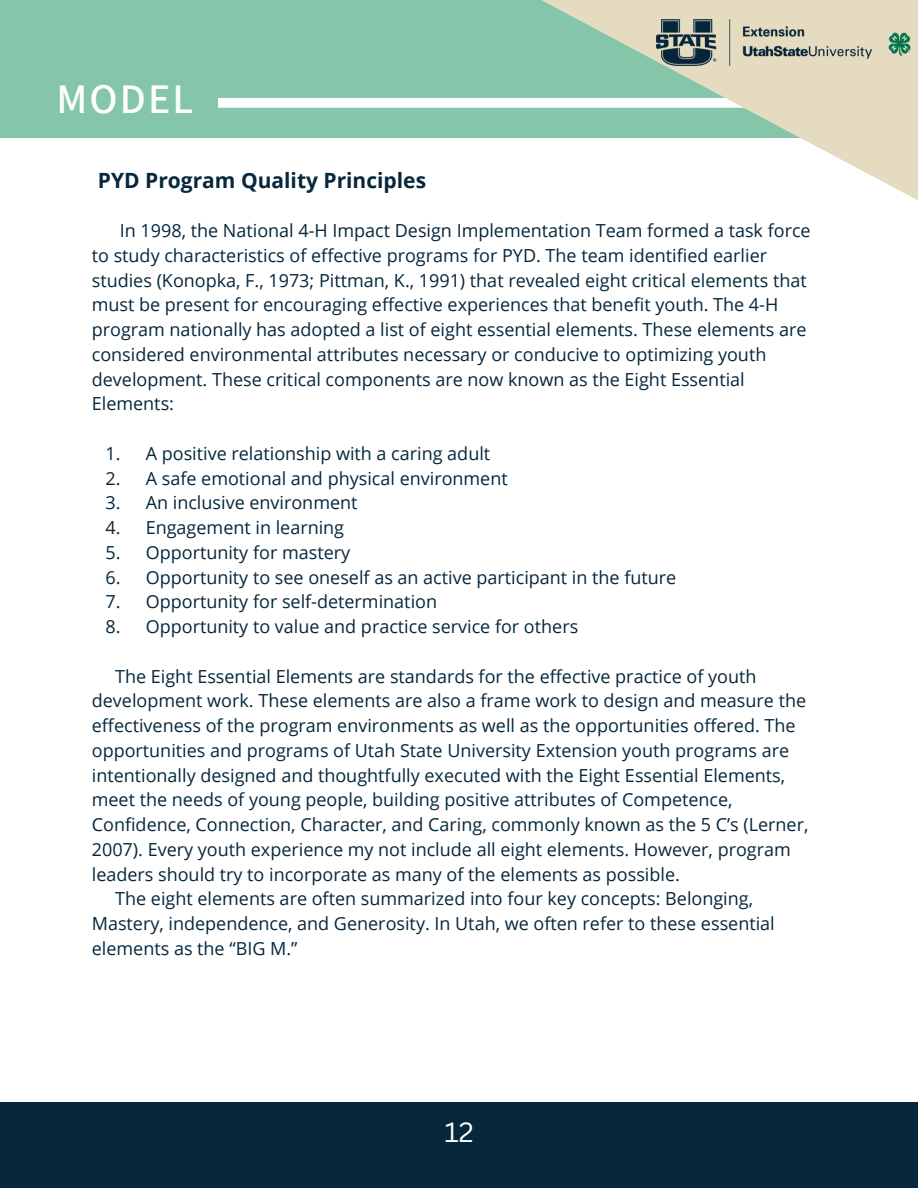
<style>
.page{position:relative;width:918px;height:1188px;background:#fff}
.page>*{position:absolute;margin:0;border:0;box-sizing:border-box;transform-origin:0 0}
.t1{font:600 42px "Assistant";letter-spacing:.05em;color:#fff}
.t2{font:27px "Canva Sans";color:#fff}
.t3{font:700 21px "Open Sans";color:#06273c}
.t4{font:18px/24.8px "Open Sans";color:#06273c}
</style>
<div class="page">
<div style="left:0;top:0;width:918px;height:137px;background:#85c6ab"></div>
<svg style="left:218px;top:98px;width:255px;height:10px"></svg>
<svg style="left:473px;top:0;width:445px;height:200px"></svg>
<img style="left:656px;top:19px;width:254px;height:46px">
<div style="left:0;top:1102px;width:918px;height:86px;background:#06273c"></div>
<h1 class="t1" style="left:57px;top:70px;width:138px">MODEL</h1>
<p class="t3" style="left:98px;top:166px;width:330px">PYD Program Quality Principles</p>
<p class="t4" style="left:92px;top:218px;width:720px;text-indent:28px">In 1998, the National 4-H Impact Design Implementation Team formed a task force to study characteristics of effective programs for PYD. The team identified earlier studies (Konopka, F., 1973; Pittman, K., 1991) that revealed eight critical elements that must be present for encouraging effective experiences that benefit youth. The 4-H program nationally has adopted a list of eight essential elements. These elements are considered environmental attributes necessary or conducive to optimizing youth development. These critical components are now known as the Eight Essential Elements:</p>
<p class="t4" style="left:106px;top:440px;width:17px;text-align:justify">1.<br>2.<br>3.<br>4.<br>5.<br>6.<br>7.<br>8.</p>
<p class="t4" style="left:115px;top:663px;width:643px">The Eight Essential Elements are standards for the effective practice of youth</p>
<p class="t4" style="left:92px;top:688px;width:716px">development work. These elements are also a frame work to design and measure the</p>
<p class="t4" style="left:92px;top:713px;width:705px">effectiveness of the program environments as well as the opportunities offered. The</p>
<p class="t4" style="left:92px;top:737px;width:699px">opportunities and programs of Utah State University Extension youth programs are</p>
<p class="t4" style="left:92px;top:762px;width:695px">intentionally designed and thoughtfully executed with the Eight Essential Elements,</p>
<p class="t4" style="left:92px;top:787px;width:642px">meet the needs of young people, building positive attributes of Competence,</p>
<p class="t4" style="left:92px;top:812px;width:718px">Confidence, Connection, Character, and Caring, commonly known as the 5 C’s (Lerner,</p>
<p class="t4" style="left:92px;top:836px;width:701px">2007). Every youth experience my not include all eight elements. However, program</p>
<p class="t4" style="left:92px;top:861px;width:590px">leaders should try to incorporate as many of the elements as possible.</p>
<p class="t4" style="left:115px;top:886px;width:639px">The eight elements are often summarized into four key concepts: Belonging,</p>
<p class="t4" style="left:92px;top:911px;width:685px">Mastery, independence, and Generosity. In Utah, we often refer to these essential</p>
<p class="t4" style="left:92px;top:935px;width:207px">elements as the “BIG M.”</p>
<p class="t4" style="left:146px;top:440px;width:532px">A positive relationship with a caring adult<br>A safe emotional and physical environment<br>An inclusive environment<br>Engagement in learning<br>Opportunity for mastery<br>Opportunity to see oneself as an active participant in the future Opportunity for self-determination<br>Opportunity to value and practice service for others</p>
<h2 class="t2" style="left:444px;top:1113px;width:31px">12</h2>
</div>
